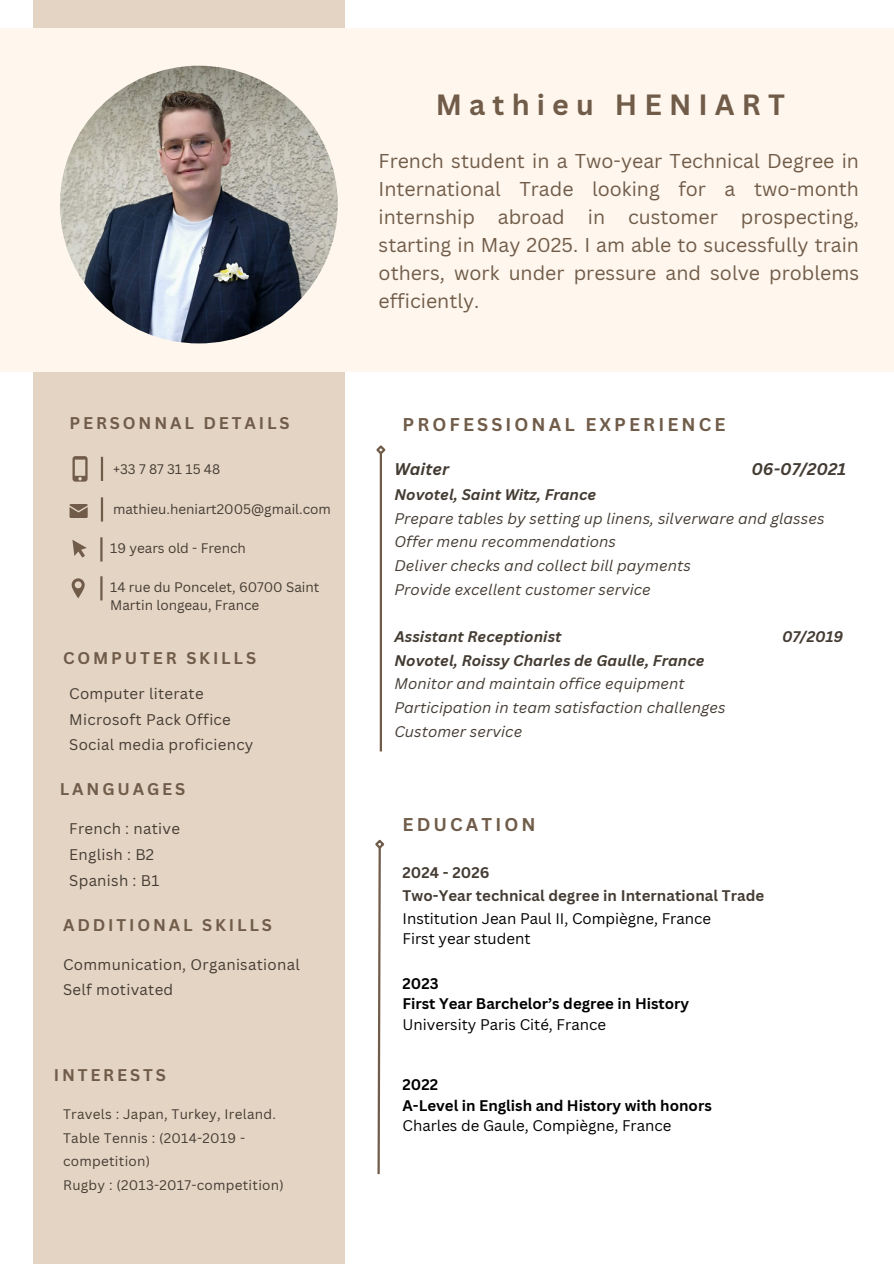
<style>
.page{position:relative;width:894px;height:1264px;background:#fff}
.page>*{position:absolute;margin:0;border:0;box-sizing:border-box;transform-origin:0 0}
.t1{font:700 28.5px "Canva Sans";letter-spacing:.25em;color:#705c49}
.t2{font:19.5px/28.2px "Canva Sans";color:#705c49;text-align:justify}
.t3{font:700 18px "Canva Sans";letter-spacing:.175em;color:#705c49}
.t4{font:700 16.5px "Canva Sans";letter-spacing:.175em;color:#705c49}
.t5{font:italic 700 16.5px "Canva Sans";letter-spacing:.005em;color:#443c33}
.t6{font:italic 15px/23.7px "Canva Sans";letter-spacing:.005em;color:#443c33}
.t7{font:700 15px/20.2px "Canva Sans";color:#000}
.t8{font:15px/25.8px "Canva Sans";letter-spacing:.02em;color:#443c33}
.t9{font:15px/20.2px "Canva Sans";color:#000}
.t10{font:700 15px "Canva Sans";letter-spacing:.005em;color:#443c33}
.t11{font:italic 700 15px "Canva Sans";letter-spacing:.005em;color:#443c33}
.t12{font:13.5px/18px "Canva Sans";color:#443c33}
.t13{font:13.5px/23.7px "Canva Sans";letter-spacing:.02em;color:#443c33}
.s1{font-weight:700}
.s2{font-weight:400}
</style>
<div class="page">
<div style="left:33px;top:0;width:311px;height:1263px;background:#e4d4c4"></div>
<div style="left:0;top:29px;width:893px;height:343px;background:#fff6ed"></div>
<img style="left:60px;top:66px;width:277px;height:277px;border-radius:50%">
<svg style="left:72px;top:578px;width:13px;height:20px"></svg>
<svg style="left:69px;top:504px;width:18px;height:13px"></svg>
<svg style="left:72px;top:540px;width:15px;height:17px"></svg>
<svg style="left:72px;top:456px;width:15px;height:25px"></svg>
<hr style="left:100px;top:576px;width:2px;height:24px;background:#705c49">
<hr style="left:100px;top:537px;width:2px;height:24px;background:#705c49">
<hr style="left:101px;top:497px;width:2px;height:24px;background:#705c49">
<hr style="left:101px;top:457px;width:2px;height:24px;background:#705c49">
<svg style="left:375px;top:839px;width:10px;height:336px"></svg>
<hr style="left:379px;top:453px;width:3px;height:298px;background:#705c49">
<svg style="left:376px;top:445px;width:10px;height:11px"></svg>
<p class="t4" style="left:69px;top:411px;width:221px">PERSONNAL DETAILS</p>
<h4 class="t12" style="left:113px;top:460px;width:109px">+33 7 87 31 15 48</h4>
<p class="t12" style="left:113px;top:500px;width:219px">mathieu.heniart2005@gmail.com</p>
<p class="t12" style="left:110px;top:539px;width:137px">19 years old - French</p>
<h5 class="t12" style="left:110px;top:578px;width:210px">14 rue du Poncelet, 60700 Saint<br>Martin longeau, France</h5>
<h4 class="t4" style="left:63px;top:646px;width:194px">COMPUTER SKILLS</h4>
<p class="t8" style="left:69px;top:680px;width:186px">Computer literate<br>Microsoft Pack Office<br>Social media proficiency</p>
<p class="t4" style="left:60px;top:777px;width:127px">LANGUAGES</p>
<h1 class="t8" style="left:69px;top:815px;width:112px">French : native<br>English : B2<br>Spanish : B1</h1>
<h3 class="t4" style="left:63px;top:913px;width:210px">ADDITIONAL SKILLS</h3>
<h2 class="t8" style="left:63px;top:950px;width:238px">Communication, Organisational<br>Self motivated</h2>
<p class="t4" style="left:54px;top:1063px;width:113px">INTERESTS</p>
<p class="t13" style="left:63px;top:1101px;width:214px">Travels : Japan, Turkey, Ireland.</p>
<p class="t13" style="left:63px;top:1125px;width:183px">Table Tennis : (2014-2019 - competition)</p>
<p class="t13" style="left:63px;top:1172px;width:222px">Rugby : (2013-2017-competition)</p>
<p class="t1" style="left:436px;top:85px;width:350px">Mathieu HENIART</p>
<p class="t2" style="left:378px;top:146px;width:482px">French student in a Two-year Technical Degree in International Trade looking for a two-month internship abroad in customer prospecting, starting in May 2025. I am able to sucessfully train others, work under pressure and solve problems efficiently.</p>
<p class="t3" style="left:402px;top:411px;width:324px">PROFESSIONAL EXPERIENCE</p>
<h4 class="t5" style="left:394px;top:458px;width:56px">Waiter</h4>
<h4 class="t5" style="left:751px;top:458px;width:96px">06-07/2021</h4>
<h4 class="t6" style="left:394px;top:482px;width:431px"><span class="s1">Novotel, Saint Witz, France<br></span>Prepare tables by setting up linens, silverware and glasses Offer menu recommendations<br>Deliver checks and collect bill payments<br>Provide excellent customer service</h4>
<h5 class="t11" style="left:394px;top:626px;width:169px">Assistant Receptionist</h5>
<h5 class="t11" style="left:781px;top:626px;width:63px">07/2019</h5>
<h5 class="t6" style="left:394px;top:648px;width:333px"><span class="s1">Novotel, Roissy Charles de Gaulle, France </span>Monitor and maintain office equipment Participation in team satisfaction challenges Customer service</h5>
<p class="t3" style="left:402px;top:811px;width:134px">EDUCATION</p>
<h4 class="t10" style="left:402px;top:861px;width:88px">2024 - 2026</h4>
<p class="t10" style="left:402px;top:885px;width:363px">Two-Year technical degree in International Trade</p>
<p class="t9" style="left:402px;top:907px;width:310px">Institution Jean Paul II, Compiègne, France<br>First year student</p>
<p class="t7" style="left:402px;top:973px;width:288px">2023<br>First Year Barchelor’s degree in History<br><span class="s2">University Paris Cité, France</span></p>
<p class="t7" style="left:402px;top:1074px;width:311px">2022<br>A-Level in English and History with honors<br><span class="s2">Charles de Gaule, Compiègne, France</span></p>
</div>
